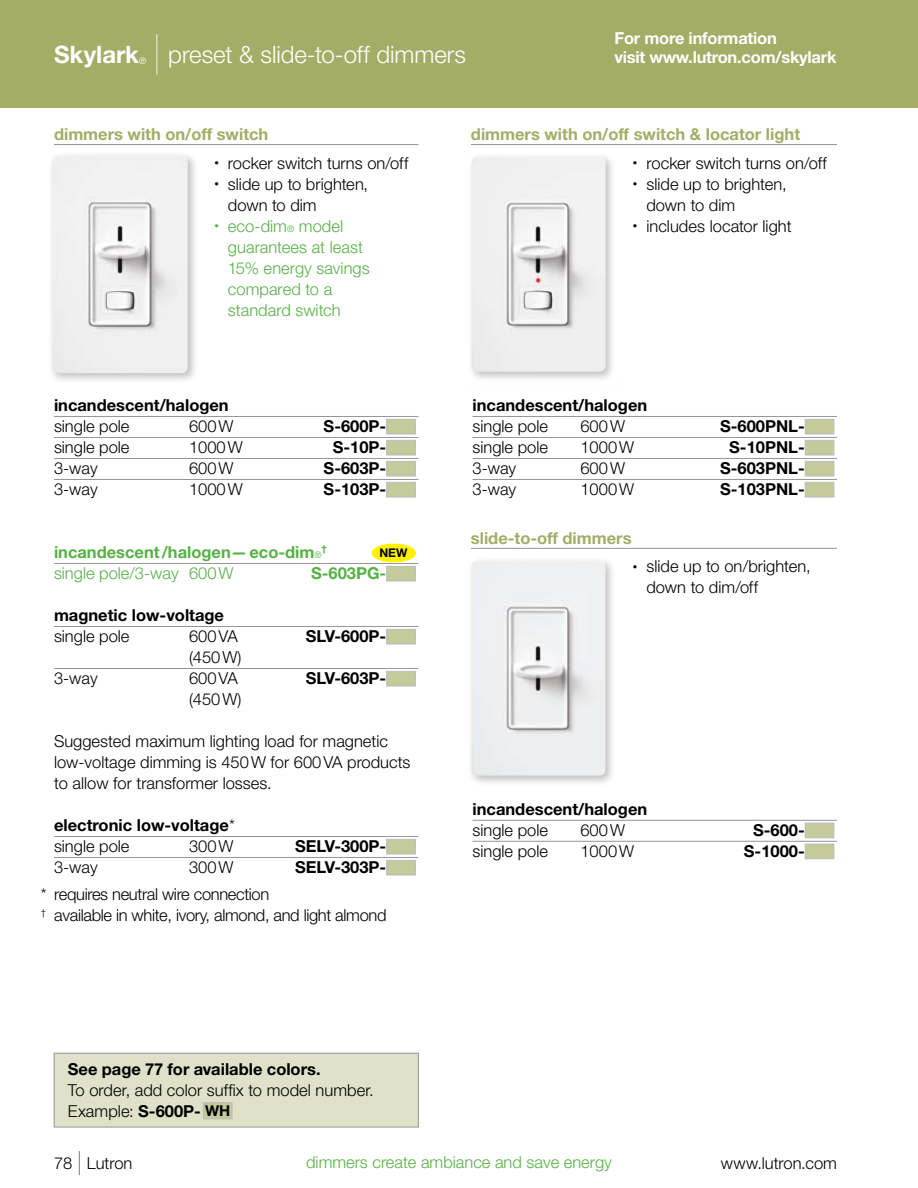
<style>
.page{position:relative;width:918px;height:1188px;background:#fff}
.page>*{position:absolute;margin:0;border:0;box-sizing:border-box;transform-origin:0 0}
.t1{font:300 24px "Helvetica Neue LT Std";letter-spacing:-.005em;color:#fff}
.t2{font:700 24px "Helvetica Neue LT Std";color:#fff}
.t3{font:300 16.5px/21px "Helvetica Neue LT Std";color:#000}
.t4{font:700 16.5px/21px "Helvetica Neue LT Std";color:#000}
.t5{font:300 16.5px/21px "Helvetica Neue LT Std";color:#56b145}
.t6{font:700 16.5px "Helvetica Neue LT Std";color:#a4ac66}
.t7{font:300 16.5px/21px "Helvetica Neue LT Std";letter-spacing:-.02em;color:#000}
.t8{font:700 16.5px/19.5px "Helvetica Neue LT Std";letter-spacing:-.015em;color:#fff}
.t9{font:700 16.5px "Helvetica Neue LT Std";color:#56b145}
.t10{font:700 12px "Helvetica Neue LT Std";color:#000}
.t11{font:700 9.6px "Helvetica Neue LT Std";color:#56b145}
.t12{font:300 9px "Helvetica Neue LT Std";color:#fff}
.s1{font-weight:200;font-size:40.5px}
.s2{font-size:9px}
.s3{font-weight:300;font-size:9px}
.s4{font-weight:300}
.s5{font-weight:700}
.s6{font-weight:700;font-size:15px}
.s7{font-weight:200;font-size:24px}
</style>
<div class="page">
<div style="left:0;top:0;width:918px;height:108px;background:#a4ac66"></div>
<div style="left:54px;top:1053px;width:364px;height:74px;background:#dfe2c8"></div>
<div style="left:203px;top:1103px;width:29px;height:16px;background:#c5ca9b"></div>
<div style="left:203px;top:1102px;width:29px;height:17px;border:1px solid #bcbdc0"></div>
<div style="left:54px;top:1053px;width:364px;height:74px;border:1px solid #939598"></div>
<div style="left:47px;top:151px;width:151px;height:233px;background:#000;opacity:.25"></div>
<img style="left:52px;top:156px;width:136px;height:217px">
<hr style="left:54px;top:144px;width:364px;height:1px;background:#939598">
<hr style="left:54px;top:416px;width:364px;height:1px;background:#939598">
<hr style="left:54px;top:437px;width:364px;height:1px;background:#939598">
<hr style="left:54px;top:458px;width:364px;height:1px;background:#939598">
<hr style="left:54px;top:479px;width:364px;height:1px;background:#939598">
<hr style="left:54px;top:563px;width:364px;height:1px;background:#939598">
<hr style="left:54px;top:626px;width:364px;height:1px;background:#939598">
<hr style="left:54px;top:668px;width:364px;height:1px;background:#939598">
<hr style="left:54px;top:836px;width:364px;height:1px;background:#939598">
<hr style="left:54px;top:857px;width:364px;height:1px;background:#939598">
<div style="left:386px;top:419px;width:30px;height:15px;background:#c5ca9b;border:1px solid #bcbdc0"></div>
<div style="left:386px;top:440px;width:30px;height:15px;background:#c5ca9b;border:1px solid #bcbdc0"></div>
<div style="left:386px;top:461px;width:30px;height:15px;background:#c5ca9b;border:1px solid #bcbdc0"></div>
<div style="left:386px;top:482px;width:30px;height:15px;background:#c5ca9b;border:1px solid #bcbdc0"></div>
<div style="left:372px;top:544px;width:43px;height:18px;background:#fff200;border-radius:50%"></div>
<div style="left:372px;top:544px;width:44px;height:18px;border:1px solid #fff200;border-radius:50%"></div>
<div style="left:386px;top:566px;width:30px;height:15px;background:#c5ca9b;border:1px solid #bcbdc0"></div>
<div style="left:386px;top:629px;width:30px;height:15px;background:#c5ca9b;border:1px solid #bcbdc0"></div>
<div style="left:386px;top:671px;width:30px;height:15px;background:#c5ca9b;border:1px solid #bcbdc0"></div>
<div style="left:386px;top:839px;width:30px;height:15px;background:#c5ca9b;border:1px solid #bcbdc0"></div>
<div style="left:386px;top:860px;width:30px;height:15px;background:#c5ca9b;border:1px solid #bcbdc0"></div>
<img style="left:471px;top:157px;width:141px;height:222px">
<hr style="left:471px;top:144px;width:366px;height:1px;background:#939598">
<hr style="left:472px;top:416px;width:365px;height:1px;background:#939598">
<hr style="left:472px;top:437px;width:365px;height:1px;background:#939598">
<hr style="left:472px;top:458px;width:365px;height:1px;background:#939598">
<hr style="left:472px;top:479px;width:365px;height:1px;background:#939598">
<div style="left:805px;top:419px;width:29px;height:15px;background:#c5ca9b;border:1px solid #bcbdc0"></div>
<div style="left:805px;top:440px;width:29px;height:15px;background:#c5ca9b;border:1px solid #bcbdc0"></div>
<div style="left:805px;top:461px;width:29px;height:15px;background:#c5ca9b;border:1px solid #bcbdc0"></div>
<div style="left:805px;top:482px;width:29px;height:15px;background:#c5ca9b;border:1px solid #bcbdc0"></div>
<div style="left:467px;top:556px;width:150px;height:230px;background:#000;opacity:.25"></div>
<img style="left:471px;top:561px;width:135px;height:215px">
<hr style="left:471px;top:548px;width:366px;height:1px;background:#939598">
<hr style="left:472px;top:820px;width:365px;height:1px;background:#939598">
<hr style="left:472px;top:841px;width:365px;height:1px;background:#939598">
<div style="left:805px;top:823px;width:29px;height:15px;background:#c5ca9b;border:1px solid #bcbdc0"></div>
<div style="left:805px;top:844px;width:29px;height:15px;background:#c5ca9b;border:1px solid #bcbdc0"></div>
<h1 class="t2" style="left:54px;top:40px;width:86px">Skylark</h1>
<p class="t12" style="left:139px;top:55px;width:9px">®</p>
<h1 class="t1" style="left:153px;top:40px;width:315px"><span class="s1">|</span> preset &amp; slide-to-off dimmers</h1>
<p class="t8" style="left:614px;top:28px;width:224px">For more information<br>visit www.lutron.com/skylark</p>
<p class="t6" style="left:54px;top:124px;width:216px">dimmers with on/off switch</p>
<p class="t3" style="left:214px;top:152px;width:195px"><span class="s2">•</span> rocker switch turns on/off</p>
<p class="t3" style="left:228px;top:173px;width:142px;text-indent:-13px"><span class="s2">•</span> slide up to brighten, down to dim</p>
<p class="t5" style="left:228px;top:215px;width:143px;text-indent:-13px"><span class="s2">•</span> eco-dim<span class="s2">®</span> model guarantees at least<br>15% energy savings compared to a standard switch</p>
<p class="t4" style="left:54px;top:394px;width:176px">incandescent/halogen</p>
<p class="t3" style="left:54px;top:415px;width:77px">single pole</p>
<p class="t3" style="left:189px;top:415px;width:46px">600W</p>
<p class="t4" style="left:324px;top:415px;width:64px">S-600P-</p>
<p class="t3" style="left:54px;top:436px;width:77px">single pole</p>
<p class="t3" style="left:189px;top:436px;width:55px">1000W</p>
<p class="t4" style="left:333px;top:436px;width:55px">S-10P-</p>
<p class="t3" style="left:54px;top:457px;width:45px">3-way</p>
<p class="t3" style="left:189px;top:457px;width:46px">600W</p>
<p class="t4" style="left:324px;top:457px;width:64px">S-603P-</p>
<p class="t3" style="left:54px;top:478px;width:45px">3-way</p>
<p class="t3" style="left:189px;top:478px;width:55px">1000W</p>
<p class="t4" style="left:324px;top:478px;width:64px">S-103P-</p>
<p class="t9" style="left:54px;top:542px;width:269px">incandescent/halogen—eco-dim<span class="s3">®</span></p>
<p class="t11" style="left:322px;top:543px;width:7px">†</p>
<p class="t10" style="left:379px;top:545px;width:29px">NEW</p>
<p class="t5" style="left:54px;top:562px;width:181px">single pole/3-way 600W</p>
<p class="t9" style="left:311px;top:563px;width:77px">S-603PG-</p>
<p class="t4" style="left:54px;top:604px;width:172px">magnetic low-voltage</p>
<p class="t3" style="left:54px;top:625px;width:77px">single pole</p>
<p class="t3" style="left:189px;top:625px;width:50px">600VA</p>
<p class="t4" style="left:306px;top:625px;width:82px">SLV-600P-</p>
<p class="t3" style="left:189px;top:646px;width:54px">(450W)</p>
<p class="t3" style="left:54px;top:667px;width:45px">3-way</p>
<p class="t3" style="left:189px;top:667px;width:50px">600VA</p>
<p class="t4" style="left:306px;top:667px;width:82px">SLV-603P-</p>
<p class="t3" style="left:189px;top:688px;width:54px">(450W)</p>
<p class="t3" style="left:54px;top:730px;width:358px">Suggested maximum lighting load for magnetic low-voltage dimming is 450W for 600VA products to allow for transformer losses.</p>
<p class="t4" style="left:54px;top:814px;width:182px">electronic low-voltage<span class="s4">* single pole</span></p>
<p class="t3" style="left:189px;top:835px;width:46px">300W</p>
<p class="t4" style="left:295px;top:835px;width:93px">SELV-300P-</p>
<p class="t3" style="left:54px;top:856px;width:45px">3-way</p>
<p class="t3" style="left:189px;top:856px;width:46px">300W</p>
<p class="t4" style="left:295px;top:856px;width:93px">SELV-303P-</p>
<p class="t7" style="left:41px;top:884px;width:347px">* requires neutral wire connection<br><sup>†</sup> available in white, ivory, almond, and light almond</p>
<p class="t4" style="left:68px;top:1058px;width:254px">See page 77 for available colors.</p>
<p class="t3" style="left:68px;top:1079px;width:307px">To order, add color suffix to model number.<br>Example: <span class="s5">S-600P-</span> <span class="s6">WH</span></p>
<p class="t6" style="left:471px;top:124px;width:331px">dimmers with on/off switch &amp; locator light</p>
<p class="t3" style="left:633px;top:152px;width:195px"><span class="s2">•</span> rocker switch turns on/off</p>
<p class="t3" style="left:646px;top:173px;width:142px;text-indent:-13px"><span class="s2">•</span> slide up to brighten, down to dim</p>
<p class="t3" style="left:633px;top:215px;width:160px"><span class="s2">•</span> includes locator light</p>
<p class="t4" style="left:472px;top:394px;width:176px">incandescent/halogen</p>
<p class="t3" style="left:472px;top:415px;width:77px">single pole</p>
<p class="t3" style="left:580px;top:415px;width:46px">600W</p>
<p class="t4" style="left:720px;top:415px;width:86px">S-600PNL-</p>
<p class="t3" style="left:472px;top:436px;width:77px">single pole</p>
<p class="t3" style="left:580px;top:436px;width:55px">1000W</p>
<p class="t4" style="left:729px;top:436px;width:77px">S-10PNL-</p>
<p class="t3" style="left:472px;top:457px;width:45px">3-way</p>
<p class="t3" style="left:580px;top:457px;width:46px">600W</p>
<p class="t4" style="left:720px;top:457px;width:86px">S-603PNL-</p>
<p class="t3" style="left:472px;top:478px;width:45px">3-way</p>
<p class="t3" style="left:580px;top:478px;width:55px">1000W</p>
<p class="t4" style="left:720px;top:478px;width:86px">S-103PNL-</p>
<p class="t6" style="left:471px;top:528px;width:162px">slide-to-off dimmers</p>
<p class="t3" style="left:646px;top:556px;width:166px;text-indent:-13px"><span class="s2">•</span> slide up to on/brighten, down to dim/off</p>
<p class="t4" style="left:472px;top:798px;width:176px">incandescent/halogen</p>
<p class="t3" style="left:472px;top:819px;width:77px">single pole</p>
<p class="t3" style="left:580px;top:819px;width:46px">600W</p>
<p class="t4" style="left:753px;top:819px;width:53px">S-600-</p>
<p class="t3" style="left:472px;top:840px;width:77px">single pole</p>
<p class="t3" style="left:580px;top:840px;width:55px">1000W</p>
<p class="t4" style="left:744px;top:840px;width:62px">S-1000-</p>
<p class="t3" style="left:54px;top:1152px;width:80px">78 <span class="s7">|</span> Lutron</p>
<p class="t5" style="left:306px;top:1151px;width:307px">dimmers create ambiance and save energy</p>
<p class="t3" style="left:721px;top:1152px;width:118px">www.lutron.com</p>
</div>
